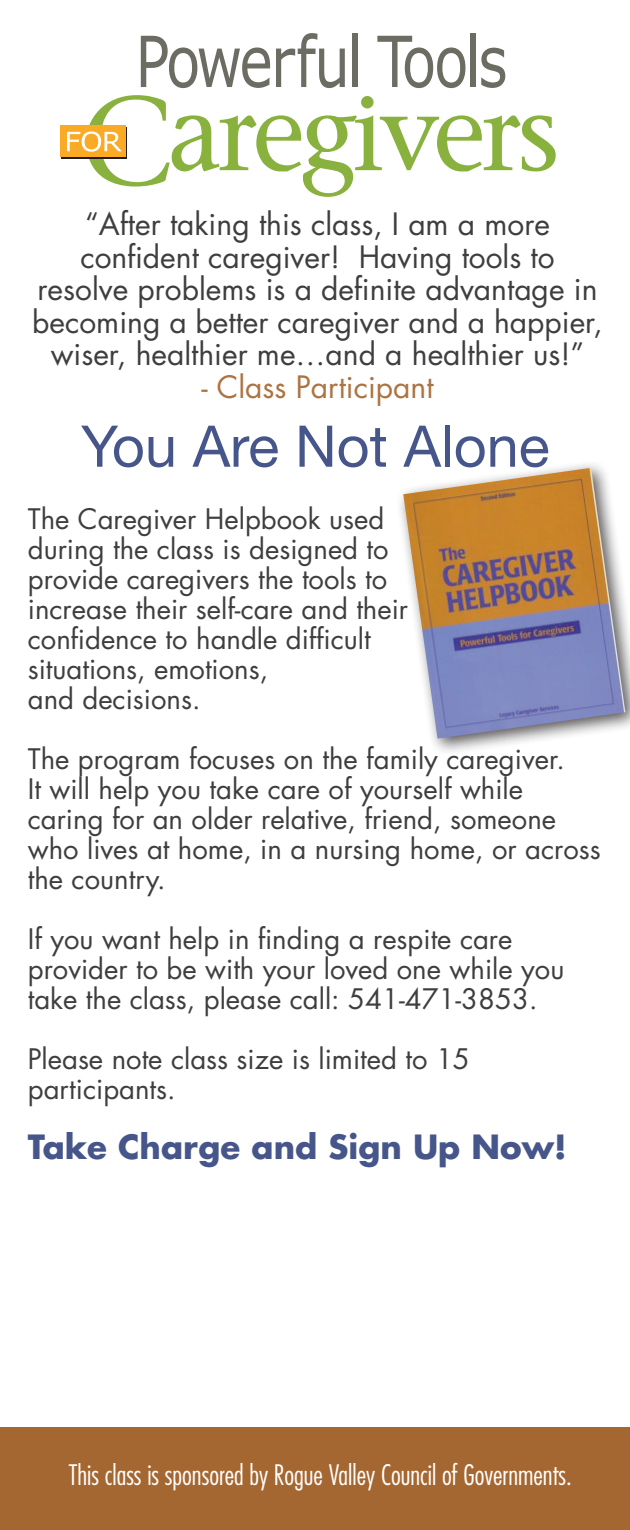
<style>
.page{position:relative;width:630px;height:1530px;background:#fff}
.page>*{position:absolute;margin:0;border:0;box-sizing:border-box;transform-origin:0 0}
.t1{font:57.5px "Helvetica Neue";color:#46568a}
.t2{font:700 32.5px "Futura Std";color:#46568a}
.t3{font:30px/32.5px "Futura Std";color:#3e3e3f;text-align:center}
.t4{font:30px "Futura Std";color:#ad7340}
.t5{font:27.5px/30px "Futura Std";color:#3e3e3f}
.t6{font:300 condensed 27.5px "Futura Std";color:#fff}
</style>
<div class="page">
<div style="left:395px;top:460px;width:235px;height:296px;background:#231f20;opacity:.75"></div>
<img style="left:403px;top:468px;width:222px;height:271px">
<div style="left:0;top:1428px;width:630px;height:102px;background:#a56731"></div>
<svg style="left:141px;top:36px;width:129px;height:52px"></svg>
<svg style="left:276px;top:33px;width:69px;height:55px"></svg>
<div style="left:352px;top:33px;width:5px;height:54px;background:#6d6c63"></div>
<svg style="left:377px;top:36px;width:88px;height:52px"></svg>
<div style="left:471px;top:33px;width:5px;height:54px;background:#6d6c63"></div>
<svg style="left:481px;top:48px;width:24px;height:40px"></svg>
<div style="left:60px;top:125px;width:66px;height:31px;background:#faaa25"></div>
<svg style="left:67px;top:95px;width:489px;height:102px"></svg>
<p class="t3" style="left:32px;top:208px;width:572px">“After taking this class, I am a more confident caregiver! Having tools to resolve problems is a definite advantage in becoming a better caregiver and a happier, wiser, healthier me…and a healthier us!”</p>
<p class="t4" style="left:201px;top:368px;width:234px">- Class Participant</p>
<h1 class="t1" style="left:81px;top:412px;width:470px">You Are Not Alone</h1>
<p class="t5" style="left:28px;top:504px;width:382px">The Caregiver Helpbook used during the class is designed to provide caregivers the tools to increase their self-care and their confidence to handle difficult situations, emotions,<br>and decisions.</p>
<p class="t5" style="left:28px;top:744px;width:574px">The program focuses on the family caregiver.<br>It will help you take care of yourself while caring for an older relative, friend, someone who lives at home, in a nursing home, or across the country.</p>
<p class="t5" style="left:28px;top:924px;width:538px">If you want help in finding a respite care provider to be with your loved one while you take the class, please call: 541-471-3853.</p>
<p class="t5" style="left:28px;top:1044px;width:444px">Please note class size is limited to 15 participants.</p>
<p class="t2" style="left:28px;top:1125px;width:540px">Take Charge and Sign Up Now!</p>
<p class="t6" style="left:69px;top:1459px;width:504px">This class is sponsored by Rogue Valley Council of Governments.</p>
</div>
